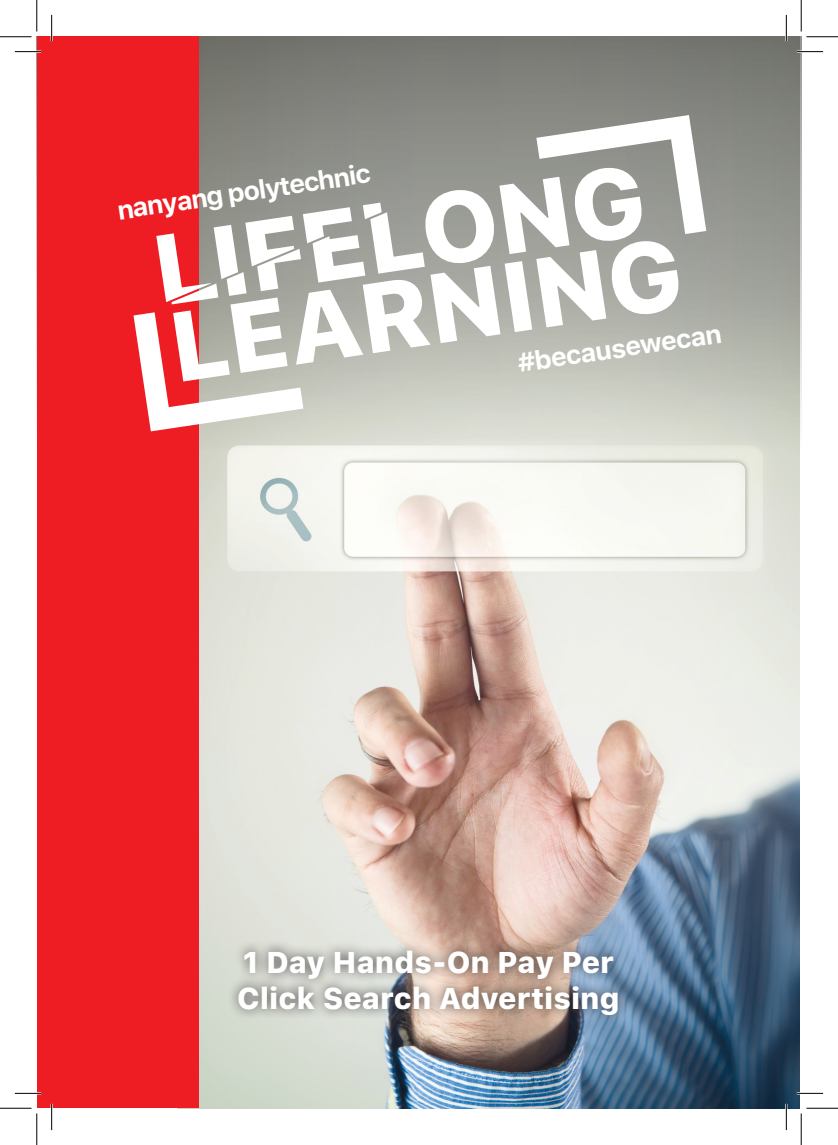
<style>
.page{position:relative;width:838px;height:1145px;background:#fff}
.page>*{position:absolute;margin:0;border:0;box-sizing:border-box;transform-origin:0 0}
.t1{font:800 98.17px "SF Pro Text";color:#fff}
.t2{font:800 29.93px/35.9px "SF Pro Text";color:#fff}
.t3{font:700 26.07px "SF Pro Text";color:#fff}
</style>
<div class="page">
<img style="left:198px;top:451px;width:601px;height:657px">
<svg style="left:198px;top:37px;width:603px;height:414px;background:#a1a29b"></svg>
<div style="left:37px;top:37px;width:161px;height:1071px;background:#ee1d23"></div>
<div style="left:227px;top:939px;width:402px;height:87px;background:#231f20;opacity:.75"></div>
<svg style="left:133px;top:312px;width:170px;height:119px"></svg>
<svg style="left:536px;top:115px;width:170px;height:119px"></svg>
<hr style="left:15px;top:51px;width:26px;height:2px;background:#fff">
<hr style="left:796px;top:51px;width:27px;height:2px;background:#fff">
<hr style="left:15px;top:1092px;width:26px;height:2px;background:#fff">
<hr style="left:796px;top:1092px;width:27px;height:2px;background:#fff">
<hr style="left:51px;top:15px;width:2px;height:26px;background:#fff">
<hr style="left:51px;top:1104px;width:2px;height:26px;background:#fff">
<hr style="left:785px;top:15px;width:2px;height:26px;background:#fff">
<hr style="left:785px;top:1104px;width:2px;height:26px;background:#fff">
<svg style="left:15px;top:51px;width:26px;height:1px"></svg>
<svg style="left:796px;top:51px;width:27px;height:1px"></svg>
<svg style="left:15px;top:1093px;width:26px;height:1px"></svg>
<svg style="left:796px;top:1093px;width:27px;height:1px"></svg>
<svg style="left:51px;top:15px;width:1px;height:26px"></svg>
<svg style="left:51px;top:1104px;width:1px;height:26px"></svg>
<svg style="left:786px;top:15px;width:1px;height:26px"></svg>
<svg style="left:786px;top:1104px;width:1px;height:26px"></svg>
<hr style="left:0;top:36px;width:32px;height:1px;background:#000">
<hr style="left:806px;top:36px;width:31px;height:1px;background:#000">
<hr style="left:0;top:1108px;width:32px;height:1px;background:#000">
<hr style="left:806px;top:1108px;width:31px;height:1px;background:#000">
<hr style="left:36px;top:0;width:1px;height:31px;background:#000">
<hr style="left:36px;top:1113px;width:1px;height:32px;background:#000">
<hr style="left:800px;top:0;width:1px;height:31px;background:#000">
<hr style="left:800px;top:1113px;width:1px;height:32px;background:#000">
<p class="t1" style="left:145px;top:214px;width:493px;rotate:-8deg">LIFELONG</p>
<p class="t3" style="left:115px;top:195px;width:257px;rotate:-8deg">nanyang polytechnic</p>
<p class="t1" style="left:157px;top:290px;width:519px;rotate:-8deg">LEARNING</p>
<p class="t3" style="left:515px;top:348px;width:208px;rotate:-8deg">#becausewecan</p>
<p class="t2" style="left:237px;top:945px;width:384px">1 Day Hands-On Pay Per<br>Click Search Advertising</p>
</div>
